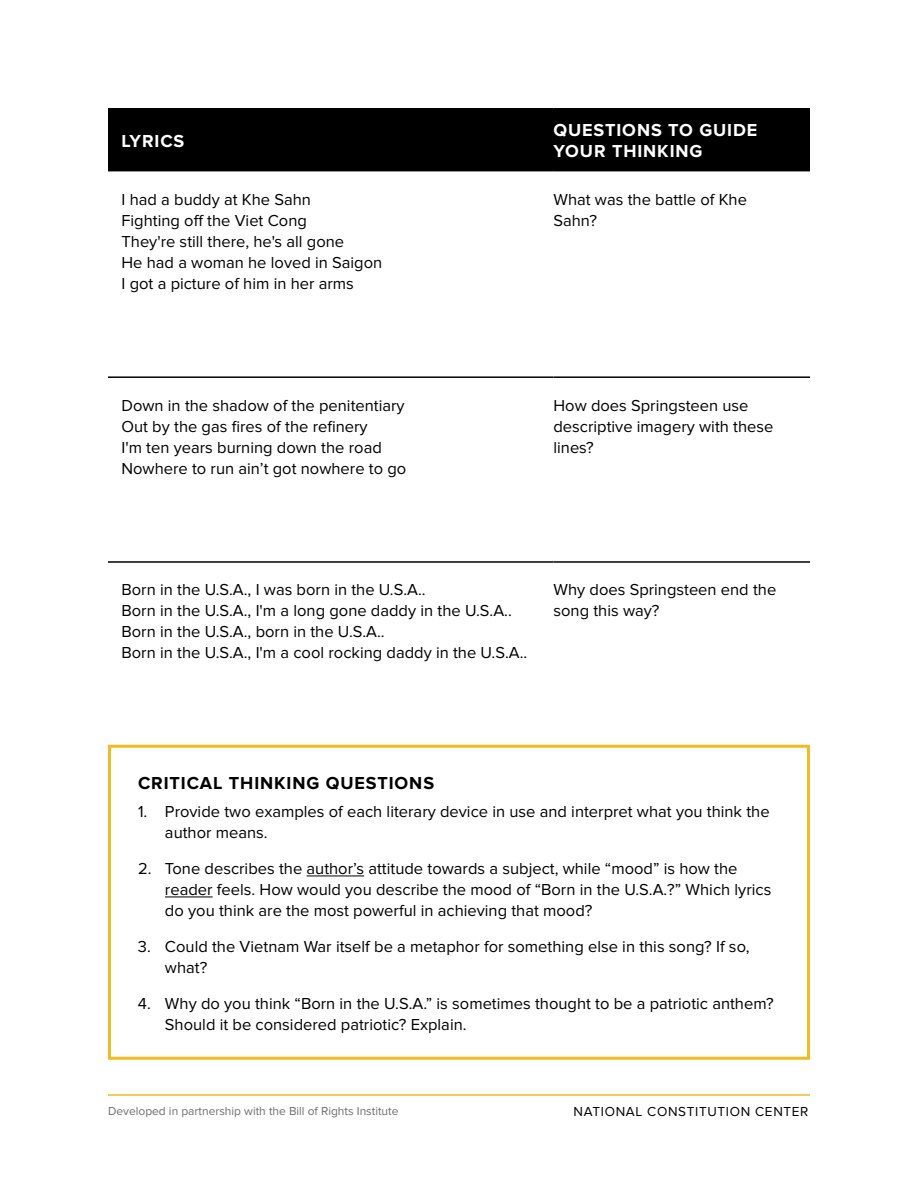
<style>
.page{position:relative;width:918px;height:1188px;background:#fff}
.page>*{position:absolute;margin:0;border:0;box-sizing:border-box;transform-origin:0 0}
.t1{font:700 18px "Proxima Nova";letter-spacing:.05em;color:#fff}
.t2{font:700 18px "Proxima Nova";letter-spacing:.05em;color:#000}
.t3{font:16.5px/21px "Proxima Nova";color:#000}
.t4{font:13.5px "Proxima Nova";letter-spacing:.05em;color:#000}
.t5{font:12px "Proxima Nova";color:#6d6e71}
</style>
<div class="page">
<hr style="left:108px;top:1094px;width:702px;height:2px;background:#f4ba22">
<div style="left:108px;top:110px;width:702px;height:60px;background:#000"></div>
<hr style="left:108px;top:376px;width:446px;height:2px;background:#000">
<hr style="left:554px;top:376px;width:256px;height:2px;background:#000">
<hr style="left:108px;top:561px;width:446px;height:2px;background:#000">
<hr style="left:554px;top:561px;width:256px;height:2px;background:#000">
<hr style="left:108px;top:108px;width:446px;height:2px;background:#000">
<hr style="left:554px;top:108px;width:256px;height:2px;background:#000">
<hr style="left:108px;top:170px;width:446px;height:1px;background:#000">
<hr style="left:554px;top:170px;width:256px;height:1px;background:#000">
<hr style="left:307px;top:876px;width:57px;height:1px;background:#000">
<hr style="left:165px;top:897px;width:48px;height:1px;background:#000">
<div style="left:108px;top:745px;width:702px;height:315px;border:3px solid #f4ba22"></div>
<p class="t1" style="left:122px;top:130px;width:62px">LYRI CS</p>
<p class="t1" style="left:554px;top:120px;width:93px">QUESTIONS</p>
<p class="t1" style="left:668px;top:120px;width:57px">TO GUID</p>
<p class="t1" style="left:747px;top:120px;width:12px">E</p>
<p class="t1" style="left:554px;top:141px;width:36px">YOUR</p>
<p class="t1" style="left:612px;top:141px;width:23px">THIN</p>
<p class="t1" style="left:657px;top:141px;width:47px">KING</p>
<p class="t3" style="left:122px;top:189px;width:262px">I had a buddy at Khe Sahn<br>Fighting off the Viet Cong<br>They're still there, he's all gone<br>He had a woman he loved in Saigon<br>I got a picture of him in her arms</p>
<p class="t3" style="left:554px;top:189px;width:195px">What was the battle of Khe<br>Sahn?</p>
<p class="t3" style="left:122px;top:395px;width:286px">Down in the shadow of the penitentiary Out by the gas fires of the refinery<br>I'm ten years burning down the road Nowhere to run ain’t got nowhere to go</p>
<p class="t3" style="left:554px;top:395px;width:221px">How does Springsteen use descriptive imagery with these lines?</p>
<p class="t3" style="left:122px;top:580px;width:407px">Born in the U.S.A., I was born in the U.S.A..<br>Born in the U.S.A., I'm a long gone daddy in the U.S.A..<br>Born in the U.S.A., born in the U.S.A..<br>Born in the U.S.A., I'm a cool rocking daddy in the U.S.A..</p>
<p class="t3" style="left:554px;top:580px;width:224px">Why does Springsteen end the song this way?</p>
<p class="t2" style="left:138px;top:773px;width:86px">CRITICALTHIN</p>
<p class="t2" style="left:274px;top:773px;width:148px">KING QUESTIONS</p>
<p class="t3" style="left:165px;top:801px;width:606px;text-indent:-27px">1. Provide two examples of each literary device in use and interpret what you think the author means.</p>
<p class="t3" style="left:165px;top:858px;width:608px;text-indent:-27px">2. Tone describes the author’s attitude towards a subject, while “mood” is how the reader feels. How would you describe the mood of “Born in the U.S.A.?” Which lyrics do you think are the most powerful in achieving that mood?</p>
<p class="t3" style="left:165px;top:936px;width:586px;text-indent:-27px">3. Could the Vietnam War itself be a metaphor for something else in this song? If so, what?</p>
<p class="t3" style="left:165px;top:993px;width:610px;text-indent:-27px">4. Why do you think “Born in the U.S.A.” is sometimes thought to be a patriotic anthem?<br>Should it be considered patriotic? Explain.</p>
<p class="t5" style="left:108px;top:1105px;width:292px">Developed in partnership with the Bill of Rights I nstitute</p>
<p class="t4" style="left:574px;top:1104px;width:236px">National Constitution Center</p>
</div>
